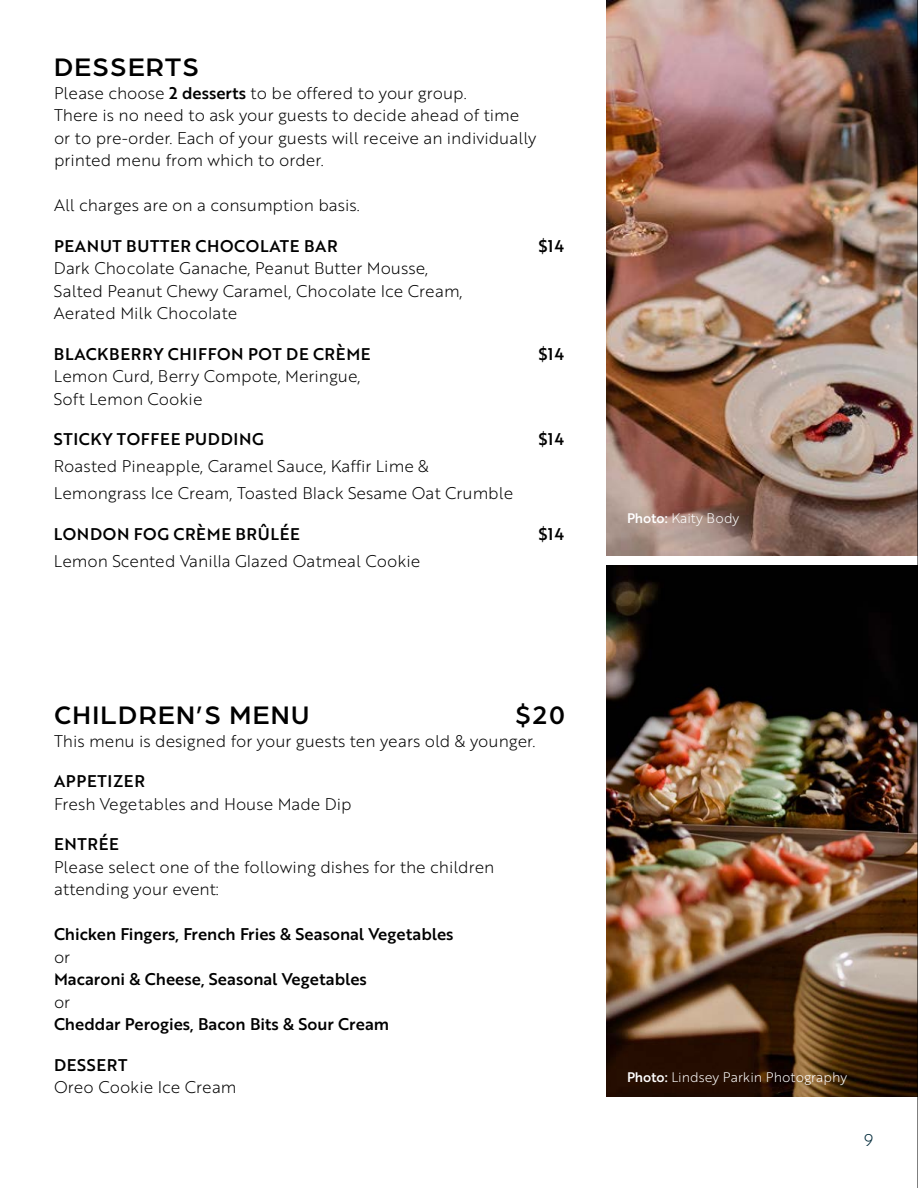
<style>
.page{position:relative;width:918px;height:1188px;background:#fff}
.page>*{position:absolute;margin:0;border:0;box-sizing:border-box;transform-origin:0 0}
.t1{font:500 27px "Arboria";letter-spacing:.05em;color:#000}
.t2{font:16.5px/22.5px "Brother 1816 Light";color:#000}
.t3{font:16.5px "Brother 1816 Medium";color:#000}
.t4{font:16.5px "Brother 1816 Medium";letter-spacing:.04em;color:#000}
.t5{font:16.5px "Brother 1816 Medium";letter-spacing:.02em;color:#000}
.t6{font:16.5px "Brother 1816 Light";color:#012a3a}
.t7{font:13.5px "Brother 1816 Light";color:#fff}
.s1{font-family:"Brother 1816 Medium"}
</style>
<div class="page">
<img style="left:606px;top:0;width:311px;height:555px">
<img style="left:606px;top:566px;width:311px;height:531px">
<hr style="left:917px;top:0;width:1px;height:1188px;background:#000">
<h1 class="t1" style="left:54px;top:49px;width:146px">DESSERTS</h1>
<p class="t2" style="left:54px;top:81px;width:484px">Please choose <span class="s1">2 desserts</span> to be offered to your group.<br>There is no need to ask your guests to decide ahead of time or to pre-order. Each of your guests will receive an individually printed menu from which to order.</p>
<p class="t2" style="left:54px;top:193px;width:307px">All charges are on a consumption basis.</p>
<p class="t4" style="left:54px;top:233px;width:285px">PEANUT BUTTER CHOCOLATE BAR</p>
<p class="t5" style="left:538px;top:233px;width:27px">$14</p>
<p class="t2" style="left:54px;top:256px;width:410px">Dark Chocolate Ganache, Peanut Butter Mousse,<br>Salted Peanut Chewy Caramel, Chocolate Ice Cream,<br>Aerated Milk Chocolate</p>
<p class="t4" style="left:54px;top:341px;width:318px">BLACKBERRY CHIFFON POT DE CRÈME</p>
<p class="t5" style="left:538px;top:341px;width:27px">$14</p>
<p class="t2" style="left:54px;top:364px;width:308px">Lemon Curd, Berry Compote, Meringue,<br>Soft Lemon Cookie</p>
<p class="t4" style="left:54px;top:427px;width:211px">STICKY TOFFEE PUDDING</p>
<p class="t5" style="left:538px;top:427px;width:27px">$14</p>
<p class="t2" style="left:54px;top:452px;width:461px;line-height:27px">Roasted Pineapple, Caramel Sauce, Kaffir Lime &amp;<br>Lemongrass Ice Cream, Toasted Black Sesame Oat Crumble</p>
<p class="t4" style="left:54px;top:521px;width:247px">LONDON FOG CRÈME BRÛLÉE</p>
<p class="t5" style="left:538px;top:521px;width:27px">$14</p>
<p class="t2" style="left:54px;top:549px;width:368px">Lemon Scented Vanilla Glazed Oatmeal Cookie</p>
<h1 class="t1" style="left:54px;top:697px;width:257px">CHILDREN’S MENU</h1>
<h1 class="t1" style="left:515px;top:697px;width:52px">$20</h1>
<p class="t2" style="left:54px;top:729px;width:483px">This menu is designed for your guests ten years old &amp; younger.</p>
<p class="t4" style="left:54px;top:769px;width:93px">APPETIZER</p>
<p class="t2" style="left:54px;top:792px;width:299px">Fresh Vegetables and House Made Dip</p>
<p class="t5" style="left:54px;top:832px;width:66px">ENTRÉE</p>
<p class="t2" style="left:54px;top:855px;width:442px">Please select one of the following dishes for the children attending your event:</p>
<p class="t3" style="left:54px;top:922px;width:401px">Chicken Fingers, French Fries &amp; Seasonal Vegetables</p>
<p class="t2" style="left:54px;top:945px;width:18px">or</p>
<p class="t3" style="left:54px;top:967px;width:314px">Macaroni &amp; Cheese, Seasonal Vegetables</p>
<p class="t2" style="left:54px;top:990px;width:18px">or</p>
<p class="t3" style="left:54px;top:1012px;width:337px">Cheddar Perogies, Bacon Bits &amp; Sour Cream</p>
<p class="t4" style="left:54px;top:1052px;width:75px">DESSERT</p>
<p class="t2" style="left:54px;top:1075px;width:184px">Oreo Cookie Ice Cream</p>
<p class="t7" style="left:627px;top:509px;width:114px"><span class="s1">Photo:</span> Kaity Body</p>
<p class="t7" style="left:627px;top:1067px;width:222px"><span class="s1">Photo:</span> Lindsey Parkin Photography</p>
<p class="t6" style="left:864px;top:1128px;width:11px">9</p>
</div>
